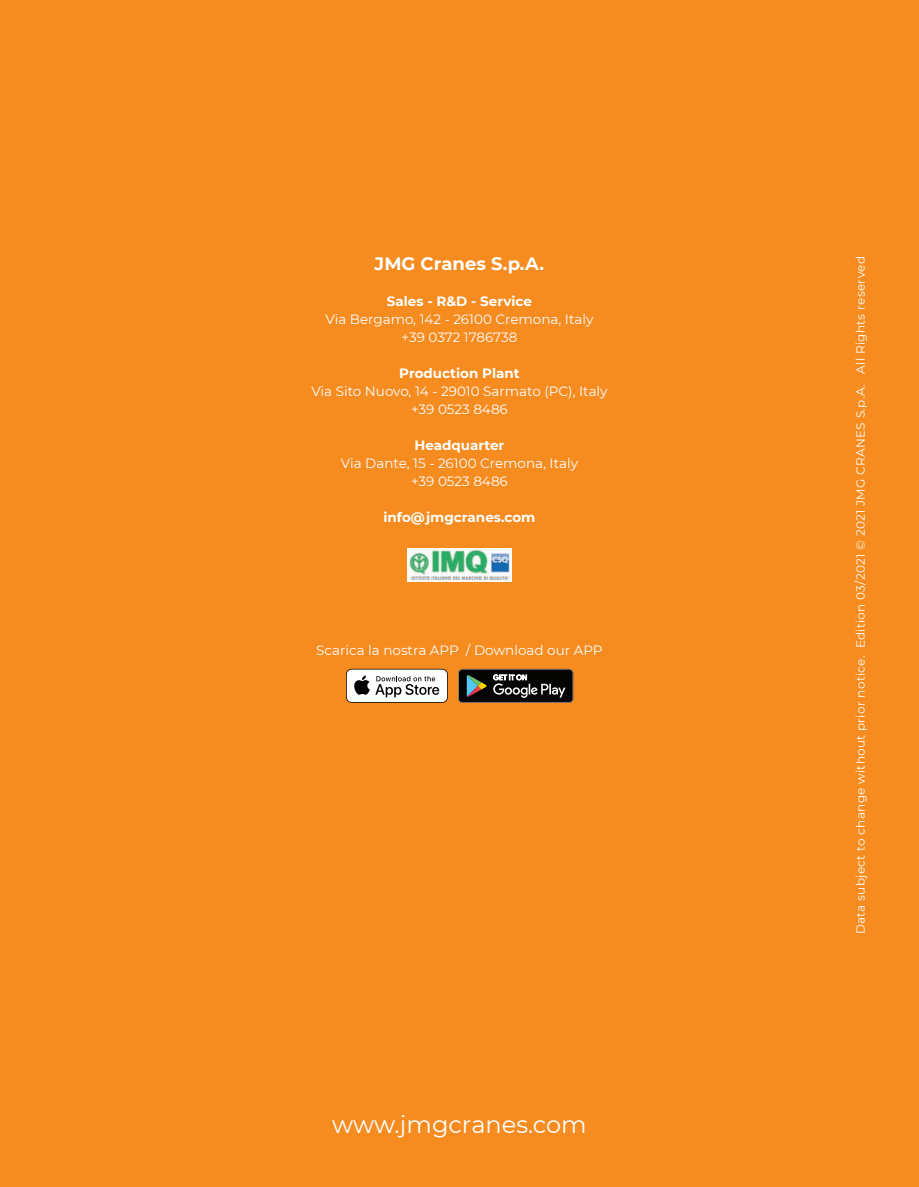
<style>
.page{position:relative;width:919px;height:1187px;background:#fff}
.page>*{position:absolute;margin:0;border:0;box-sizing:border-box;transform-origin:0 0}
.t1{font:24px "Montserrat";color:#fff}
.t2{font:700 18px "Montserrat";color:#fff}
.t3{font:13.5px "Montserrat";color:#fff}
.t4{font:700 13.5px "Montserrat";color:#fff}
.t5{font:12px "Montserrat";letter-spacing:.025em;color:#fff}
</style>
<div class="page">
<div style="left:0;top:0;width:918px;height:1186px;background:#f68b1f"></div>
<svg style="left:346px;top:668px;width:102px;height:34px;background:#cecac7"></svg>
<svg style="left:458px;top:668px;width:115px;height:35px;background:#35352f"></svg>
<img style="left:407px;top:549px;width:105px;height:32px">
<p class="t2" style="left:374px;top:251px;width:171px">JMG Cranes S.p.A.</p>
<p class="t4" style="left:387px;top:292px;width:146px">Sales - R&amp;D - Service</p>
<p class="t3" style="left:325px;top:310px;width:269px">Via Bergamo, 142 - 26100 Cremona, Italy</p>
<p class="t3" style="left:401px;top:328px;width:117px">+39 0372 1786738</p>
<p class="t4" style="left:399px;top:364px;width:122px">Production Plant</p>
<p class="t3" style="left:311px;top:382px;width:297px">Via Sito Nuovo, 14 - 29010 Sarmato (PC), Italy</p>
<p class="t3" style="left:411px;top:400px;width:98px">+39 0523 8486</p>
<p class="t4" style="left:414px;top:436px;width:91px">Headquarter</p>
<p class="t3" style="left:341px;top:454px;width:239px">Via Dante, 15 - 26100 Cremona, Italy</p>
<p class="t3" style="left:411px;top:472px;width:98px">+39 0523 8486</p>
<p class="t4" style="left:383px;top:508px;width:153px">info@jmgcranes.com</p>
<p class="t3" style="left:316px;top:640px;width:288px">Scarica la nostra APP / Download our APP</p>
<p class="t1" style="left:332px;top:1107px;width:256px">www.jmgcranes.com</p>
<p class="t5" style="left:852px;top:934px;width:679px;rotate:-90deg">Data subject to change without prior notice. Edition 03/2021 © 2021 JMG CRANES S.p.A. All Rights reserved</p>
</div>
